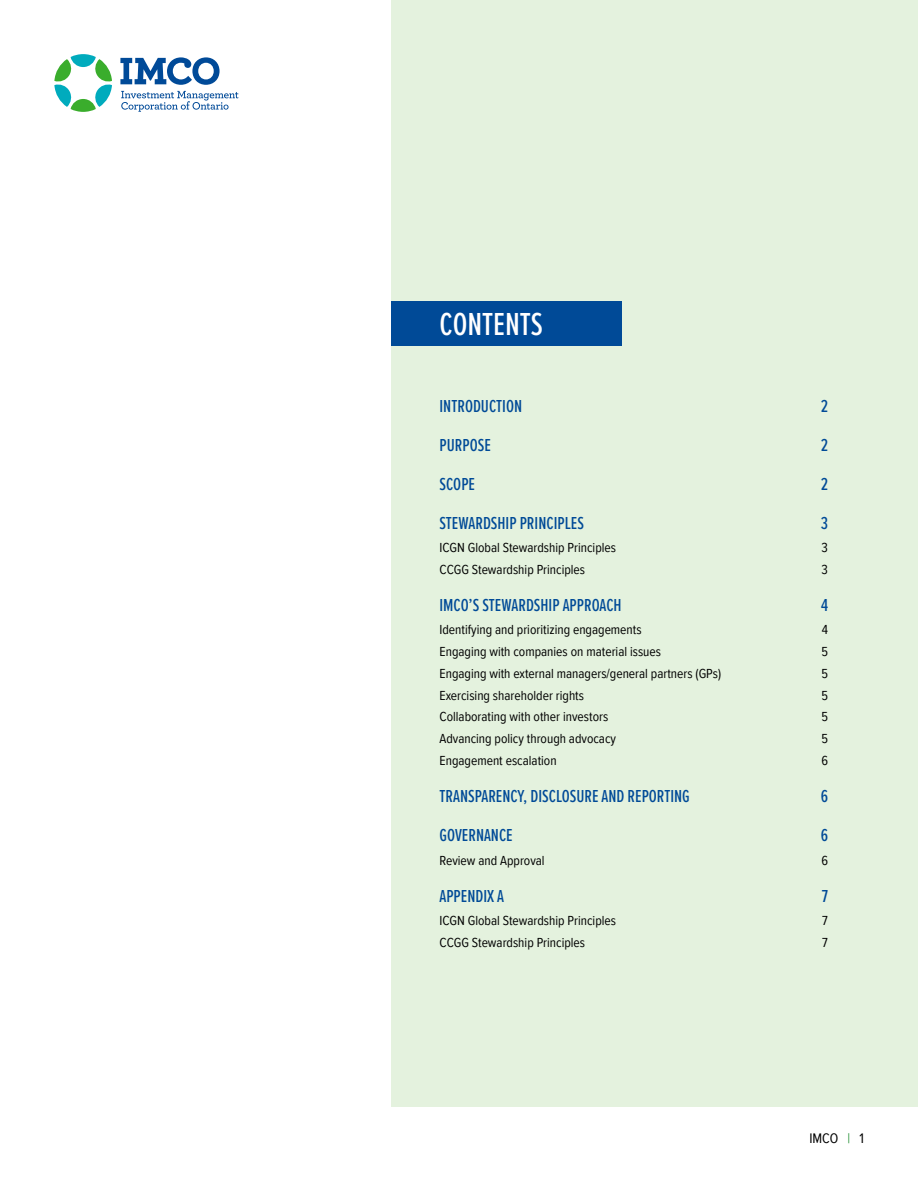
<style>
.page{position:relative;width:918px;height:1188px;background:#fff}
.page>*{position:absolute;margin:0;border:0;box-sizing:border-box;transform-origin:0 0}
.ACC_TOC_Header{font:500 33px "Proxima Nova Ex Cn";color:#fff}
.t1{font:500 18px "Proxima Nova Ex Cn";color:#004a97}
.t2{font:14.25px "Proxima Nova Cond";color:#000}
.t3{font:13.5px "Proxima Nova Cond";color:#000}
.s1{color:#2e953e}
</style>
<div class="page">
<div style="left:392px;top:0;width:526px;height:1107px;background:#e4f2de"></div>
<div style="left:392px;top:302px;width:230px;height:44px;background:#004a97"></div>
<svg style="left:54px;top:54px;width:58px;height:58px"></svg>
<svg style="left:120px;top:57px;width:100px;height:28px"></svg>
<svg style="left:121px;top:91px;width:117px;height:21px"></svg>
<h1 class="ACC_TOC_Header" style="left:440px;top:300px;width:105px">CONTENTS</h1>
<p class="t1" style="left:440px;top:393px;width:84px">INTRODUCTION</p>
<p class="t1" style="left:821px;top:393px;width:9px">2</p>
<p class="t1" style="left:440px;top:432px;width:53px">PURPOSE</p>
<p class="t1" style="left:821px;top:432px;width:9px">2</p>
<p class="t1" style="left:440px;top:471px;width:37px">SCOPE</p>
<p class="t1" style="left:821px;top:471px;width:9px">2</p>
<p class="t1" style="left:440px;top:510px;width:146px">STEWARDSHIP PRINCIPLES</p>
<p class="t1" style="left:821px;top:510px;width:9px">3</p>
<p class="t3" style="left:440px;top:537px;width:178px">ICGN Global Stewardship Principles</p>
<p class="t3" style="left:822px;top:537px;width:8px">3</p>
<p class="t3" style="left:440px;top:559px;width:147px">CCGG Stewardship Principles</p>
<p class="t3" style="left:822px;top:559px;width:8px">3</p>
<p class="t1" style="left:440px;top:592px;width:184px">IMCO’S STEWARDSHIP APPROACH</p>
<p class="t1" style="left:821px;top:592px;width:8px">4</p>
<p class="t3" style="left:440px;top:620px;width:204px">Identifying and prioritizing engagements</p>
<p class="t3" style="left:822px;top:620px;width:8px">4</p>
<p class="t3" style="left:440px;top:642px;width:223px">Engaging with companies on material issues</p>
<p class="t3" style="left:821px;top:642px;width:8px">5</p>
<p class="t3" style="left:440px;top:663px;width:283px">Engaging with external managers/general partners (GPs)</p>
<p class="t3" style="left:821px;top:663px;width:8px">5</p>
<p class="t3" style="left:440px;top:685px;width:146px">Exercising shareholder rights</p>
<p class="t3" style="left:821px;top:685px;width:8px">5</p>
<p class="t3" style="left:440px;top:707px;width:170px">Collaborating with other investors</p>
<p class="t3" style="left:821px;top:707px;width:8px">5</p>
<p class="t3" style="left:440px;top:729px;width:178px">Advancing policy through advocacy</p>
<p class="t3" style="left:821px;top:729px;width:8px">5</p>
<p class="t3" style="left:440px;top:750px;width:119px">Engagement escalation</p>
<p class="t3" style="left:821px;top:750px;width:8px">6</p>
<p class="t1" style="left:440px;top:783px;width:252px">TRANSPARENCY, DISCLOSURE AND REPORTING</p>
<p class="t1" style="left:821px;top:783px;width:9px">6</p>
<p class="t1" style="left:440px;top:822px;width:75px">GOVERNANCE</p>
<p class="t1" style="left:821px;top:822px;width:9px">6</p>
<p class="t3" style="left:440px;top:850px;width:107px">Review and Approval</p>
<p class="t3" style="left:821px;top:850px;width:8px">6</p>
<p class="t1" style="left:440px;top:883px;width:66px">APPENDIX A</p>
<p class="t1" style="left:822px;top:883px;width:8px">7</p>
<p class="t3" style="left:440px;top:911px;width:178px">ICGN Global Stewardship Principles</p>
<p class="t3" style="left:822px;top:911px;width:7px">7</p>
<p class="t3" style="left:440px;top:933px;width:147px">CCGG Stewardship Principles</p>
<p class="t3" style="left:822px;top:933px;width:7px">7</p>
<p class="t2" style="left:809px;top:1128px;width:56px">IMCO <span class="s1">|</span> 1</p>
</div>
